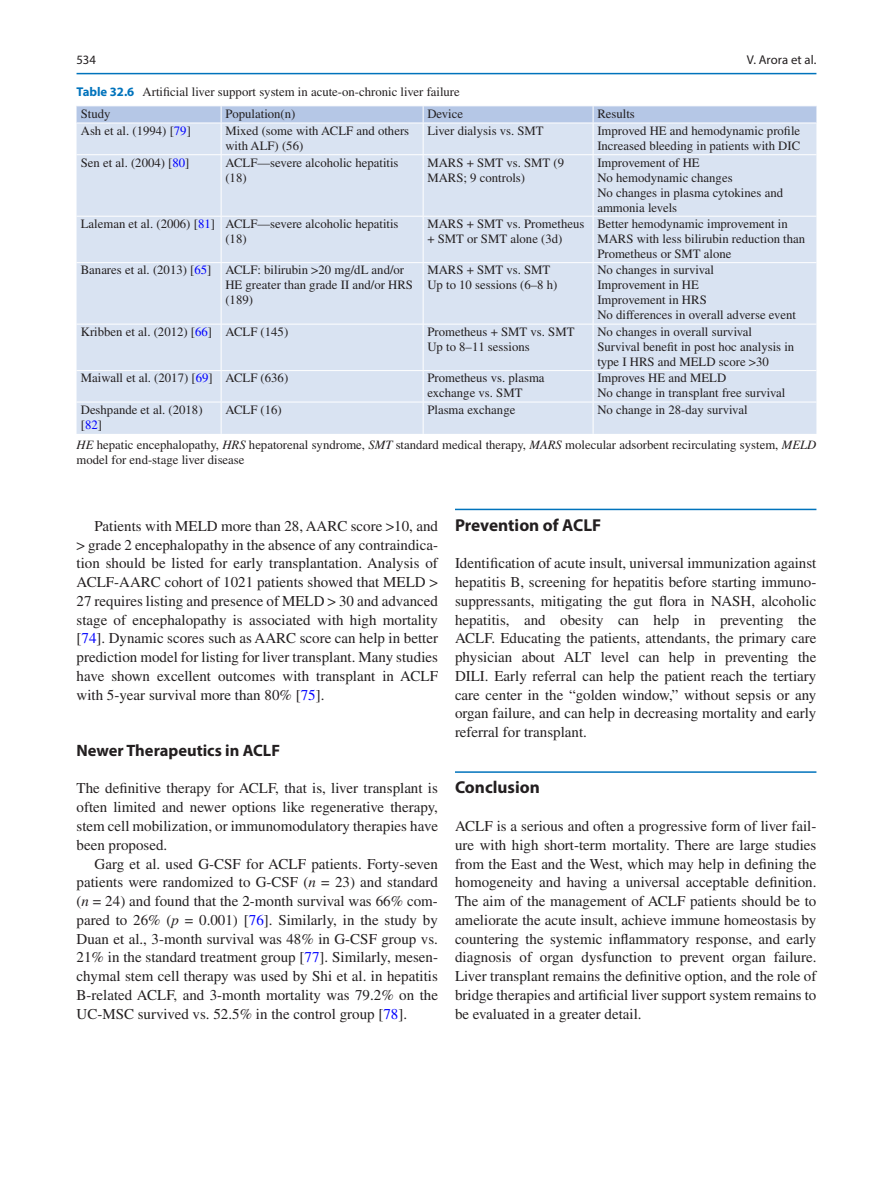
<style>
.page{position:relative;width:893px;height:1187px;background:#fff}
.page>*{position:absolute;margin:0;border:0;box-sizing:border-box;transform-origin:0 0}
.t1{font:700 17.25px "Wlcynr Myriad Pro";color:#231f20}
.t2{font:700 16.5px "Wlcynr Myriad Pro";color:#231f20}
.t3{font:15px/18.8px "Jvcbhb Times LT Std";color:#231f20;text-align:justify}
.t4{font:12.75px/15px "Jvcbhb Times LT Std";color:#231f20}
.t5{font:12.75px "Rhlhjw Myriad Pro";letter-spacing:.005em;color:#231f20}
.t6{font:12.75px "Blpwqb Myriad Pro";color:#231f20}
.s1{font-family:"Wlcynr Myriad Pro";font-weight:700;color:#0073bc}
.s2{color:#00f}
.s3{font-family:"Whmlkw Times LT Std";font-style:italic}
</style>
<div class="page">
<hr style="left:455px;top:508px;width:361px;height:2px;background:#0073bc">
<hr style="left:455px;top:771px;width:361px;height:1px;background:#0073bc">
<div style="left:77px;top:124px;width:739px;height:310px;background:#d9e3f2"></div>
<svg style="left:77px;top:106px;width:739px;height:17px;background:#b8c9e7"></svg>
<hr style="left:221px;top:123px;width:1px;height:31px;background:#fff">
<hr style="left:423px;top:123px;width:1px;height:31px;background:#fff">
<hr style="left:593px;top:123px;width:1px;height:31px;background:#fff">
<hr style="left:77px;top:154px;width:144px;height:1px;background:#fff">
<hr style="left:221px;top:154px;width:202px;height:1px;background:#fff">
<hr style="left:221px;top:155px;width:1px;height:61px;background:#fff">
<hr style="left:423px;top:154px;width:170px;height:1px;background:#fff">
<hr style="left:423px;top:155px;width:1px;height:61px;background:#fff">
<hr style="left:593px;top:154px;width:223px;height:1px;background:#fff">
<hr style="left:593px;top:155px;width:1px;height:61px;background:#fff">
<hr style="left:77px;top:216px;width:144px;height:1px;background:#fff">
<hr style="left:221px;top:216px;width:202px;height:1px;background:#fff">
<hr style="left:221px;top:216px;width:1px;height:46px;background:#fff">
<hr style="left:423px;top:216px;width:170px;height:1px;background:#fff">
<hr style="left:423px;top:216px;width:1px;height:46px;background:#fff">
<hr style="left:593px;top:216px;width:223px;height:1px;background:#fff">
<hr style="left:593px;top:216px;width:1px;height:46px;background:#fff">
<hr style="left:77px;top:262px;width:144px;height:1px;background:#fff">
<hr style="left:221px;top:262px;width:202px;height:1px;background:#fff">
<hr style="left:221px;top:263px;width:1px;height:61px;background:#fff">
<hr style="left:423px;top:262px;width:170px;height:1px;background:#fff">
<hr style="left:423px;top:263px;width:1px;height:61px;background:#fff">
<hr style="left:593px;top:262px;width:223px;height:1px;background:#fff">
<hr style="left:593px;top:263px;width:1px;height:61px;background:#fff">
<hr style="left:77px;top:324px;width:144px;height:1px;background:#fff">
<hr style="left:221px;top:324px;width:202px;height:1px;background:#fff">
<hr style="left:221px;top:324px;width:1px;height:46px;background:#fff">
<hr style="left:423px;top:324px;width:170px;height:1px;background:#fff">
<hr style="left:423px;top:324px;width:1px;height:46px;background:#fff">
<hr style="left:593px;top:324px;width:223px;height:1px;background:#fff">
<hr style="left:593px;top:324px;width:1px;height:46px;background:#fff">
<hr style="left:77px;top:370px;width:144px;height:1px;background:#fff">
<hr style="left:221px;top:370px;width:202px;height:1px;background:#fff">
<hr style="left:221px;top:371px;width:1px;height:30px;background:#fff">
<hr style="left:423px;top:370px;width:170px;height:1px;background:#fff">
<hr style="left:423px;top:371px;width:1px;height:30px;background:#fff">
<hr style="left:593px;top:370px;width:223px;height:1px;background:#fff">
<hr style="left:593px;top:371px;width:1px;height:30px;background:#fff">
<hr style="left:423px;top:401px;width:170px;height:1px;background:#fff">
<hr style="left:221px;top:401px;width:202px;height:1px;background:#fff">
<hr style="left:423px;top:402px;width:1px;height:32px;background:#fff">
<hr style="left:593px;top:401px;width:223px;height:1px;background:#fff">
<hr style="left:593px;top:402px;width:1px;height:32px;background:#fff">
<hr style="left:77px;top:401px;width:144px;height:1px;background:#fff">
<hr style="left:221px;top:402px;width:1px;height:32px;background:#fff">
<hr style="left:77px;top:73px;width:739px;height:1px;background:#0073bc">
<p class="t6" style="left:77px;top:52px;width:21px">534</p>
<p class="t4" style="left:81px;top:81px;width:381px;line-height:21.6px;text-indent:-4px"><span class="s1">Table 32.6</span> Artificial liver support system in acute-on-chronic liver failure<br>Study</p>
<p class="t4" style="left:225px;top:106px;width:72px">Population(n)</p>
<p class="t4" style="left:427px;top:106px;width:37px">Device</p>
<p class="t4" style="left:597px;top:106px;width:39px">Results</p>
<p class="t5" style="left:747px;top:52px;width:71px">V. Arora et al.</p>
<p class="t4" style="left:81px;top:123px;width:112px">Ash et al. (1994) [<span class="s2">79</span>]</p>
<p class="t4" style="left:225px;top:123px;width:185px">Mixed (some with ACLF and others with ALF) (56)</p>
<p class="t4" style="left:427px;top:123px;width:118px">Liver dialysis vs. SMT</p>
<p class="t4" style="left:597px;top:123px;width:204px">Improved HE and hemodynamic profile<br>Increased bleeding in patients with DIC</p>
<p class="t4" style="left:81px;top:155px;width:110px">Sen et al. (2004) [<span class="s2">80</span>]</p>
<p class="t4" style="left:225px;top:155px;width:175px">ACLF—severe alcoholic hepatitis (18)</p>
<p class="t4" style="left:427px;top:155px;width:138px">MARS + SMT vs. SMT (9<br>MARS; 9 controls)</p>
<p class="t4" style="left:597px;top:155px;width:187px">Improvement of HE<br>No hemodynamic changes<br>No changes in plasma cytokines and ammonia levels</p>
<p class="t4" style="left:81px;top:216px;width:319px;text-align:center">Laleman et al. (2006) [<span class="s2">81</span>] ACLF—severe alcoholic hepatitis (18)</p>
<p class="t4" style="left:427px;top:216px;width:159px">MARS + SMT vs. Prometheus + SMT or SMT alone (3d)</p>
<p class="t4" style="left:597px;top:216px;width:209px">Better hemodynamic improvement in<br>MARS with less bilirubin reduction than<br>Prometheus or SMT alone</p>
<p class="t4" style="left:225px;top:262px;width:189px;text-indent:-145px">Banares et al. (2013) [<span class="s2">65</span>] ACLF: bilirubin &gt;20 mg/dL and/or<br>HE greater than grade II and/or HRS (189)</p>
<p class="t4" style="left:427px;top:262px;width:131px">MARS + SMT vs. SMT<br>Up to 10 sessions (6–8 h)</p>
<p class="t4" style="left:597px;top:262px;width:200px">No changes in survival<br>Improvement in HE<br>Improvement in HRS<br>No differences in overall adverse event</p>
<p class="t4" style="left:81px;top:324px;width:209px">Kribben et al. (2012) [<span class="s2">66</span>] ACLF (145)</p>
<p class="t4" style="left:427px;top:324px;width:149px">Prometheus + SMT vs. SMT<br>Up to 8–11 sessions</p>
<p class="t4" style="left:597px;top:324px;width:198px">No changes in overall survival<br>Survival benefit in post hoc analysis in type I HRS and MELD score &gt;30</p>
<p class="t4" style="left:81px;top:370px;width:209px">Maiwall et al. (2017) [<span class="s2">69</span>] ACLF (636)</p>
<p class="t4" style="left:427px;top:370px;width:119px">Prometheus vs. plasma exchange vs. SMT</p>
<p class="t4" style="left:597px;top:370px;width:190px">Improves HE and MELD<br>No change in transplant free survival</p>
<p class="t4" style="left:81px;top:402px;width:123px">Deshpande et al. (2018) [<span class="s2">82</span>]</p>
<p class="t4" style="left:225px;top:402px;width:58px">ACLF (16)</p>
<p class="t4" style="left:427px;top:402px;width:89px">Plasma exchange</p>
<p class="t4" style="left:597px;top:402px;width:152px">No change in 28-day survival</p>
<p class="t4" style="left:77px;top:437px;width:741px"><span class="s3">HE</span> hepatic encephalopathy, <span class="s3">HRS</span> hepatorenal syndrome, <span class="s3">SMT</span> standard medical therapy, <span class="s3">MARS</span> molecular adsorbent recirculating system, <span class="s3">MELD </span>model for end-stage liver disease</p>
<p class="t3" style="left:77px;top:516px;width:363px;text-indent:18px">Patients with MELD more than 28, AARC score &gt;10, and &gt; grade 2 encephalopathy in the absence of any contraindica&shy;tion should be listed for early transplantation. Analysis of ACLF-AARC cohort of 1021 patients showed that MELD &gt; 27 requires listing and presence of MELD &gt; 30 and advanced stage of encephalopathy is associated with high mortality [<span class="s2">74</span>]. Dynamic scores such as AARC score can help in better prediction model for listing for liver transplant. Many studies have shown excellent outcomes with transplant in ACLF with 5-year survival more than 80% [<span class="s2">75</span>].</p>
<p class="t2" style="left:77px;top:739px;width:205px">Newer Therapeutics in ACLF</p>
<p class="t3" style="left:77px;top:779px;width:363px">The definitive therapy for ACLF, that is, liver transplant is often limited and newer options like regenerative therapy, stem cell mobilization, or immunomodulatory therapies have been proposed.</p>
<p class="t3" style="left:77px;top:854px;width:363px;text-indent:18px">Garg et al. used G-CSF for ACLF patients. Forty-seven patients were randomized to G-CSF (<span class="s3">n</span> = 23) and standard (<span class="s3">n</span> = 24) and found that the 2-month survival was 66% com&shy;pared to 26% (<span class="s3">p</span> = 0.001) [<span class="s2">76</span>]. Similarly, in the study by Duan et al., 3-month survival was 48% in G-CSF group vs.<br>21% in the standard treatment group [<span class="s2">77</span>]. Similarly, mesen&shy;chymal stem cell therapy was used by Shi et al. in hepatitis B-related ACLF, and 3-month mortality was 79.2% on the UC-MSC survived vs. 52.5% in the control group [<span class="s2">78</span>].</p>
<p class="t1" style="left:455px;top:513px;width:148px">Prevention of ACLF</p>
<p class="t3" style="left:455px;top:554px;width:363px">Identification of acute insult, universal immunization against hepatitis B, screening for hepatitis before starting immuno&shy;suppressants, mitigating the gut flora in NASH, alcoholic hepatitis, and obesity can help in preventing the ACLF. Educating the patients, attendants, the primary care physician about ALT level can help in preventing the DILI. Early referral can help the patient reach the tertiary care center in the “golden window,” without sepsis or any organ failure, and can help in decreasing mortality and early referral for transplant.</p>
<p class="t1" style="left:455px;top:776px;width:86px">Conclusion</p>
<p class="t3" style="left:455px;top:816px;width:363px">ACLF is a serious and often a progressive form of liver fail&shy;ure with high short-term mortality. There are large studies from the East and the West, which may help in defining the homogeneity and having a universal acceptable definition.<br>The aim of the management of ACLF patients should be to ameliorate the acute insult, achieve immune homeostasis by countering the systemic inflammatory response, and early diagnosis of organ dysfunction to prevent organ failure.<br>Liver transplant remains the definitive option, and the role of bridge therapies and artificial liver support system remains to be evaluated in a greater detail.</p>
</div>
